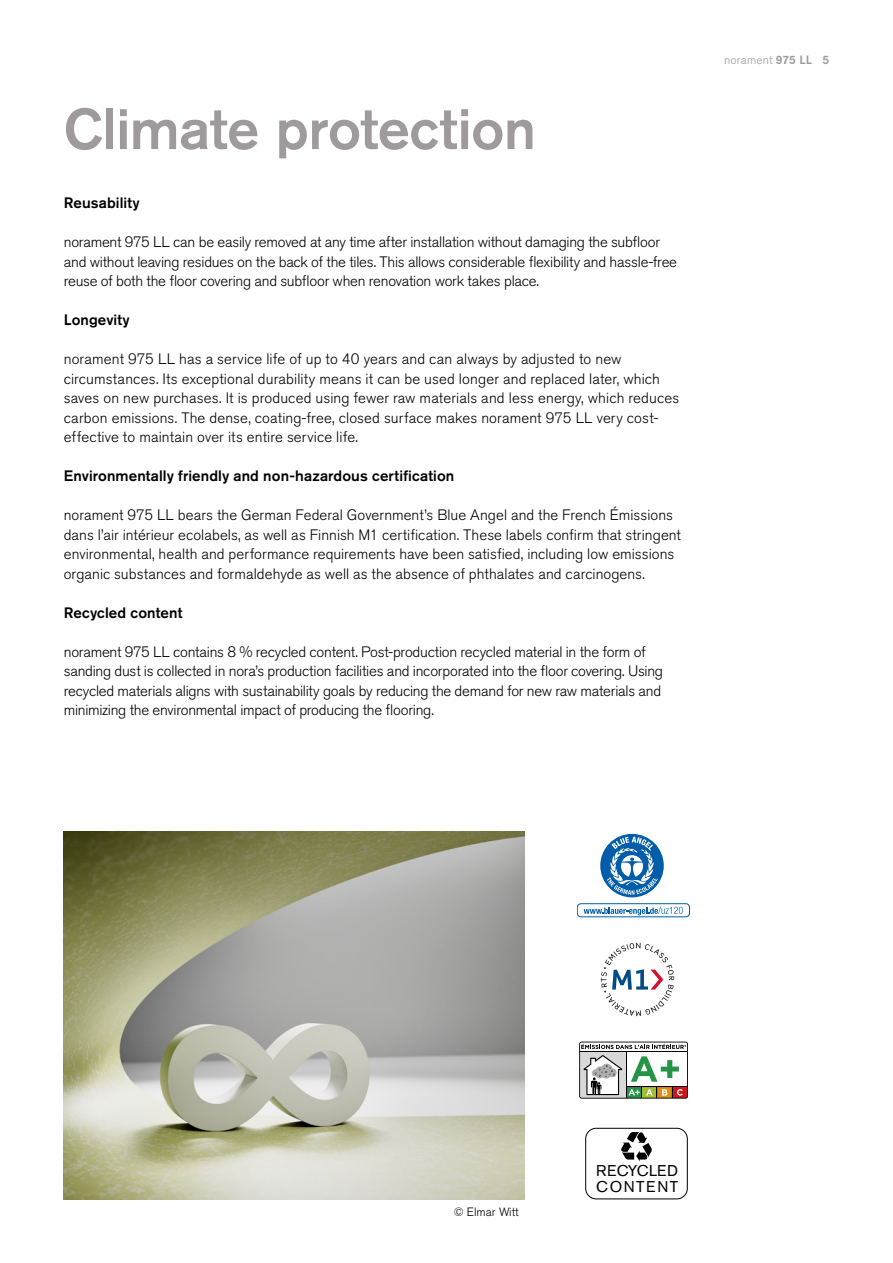
<style>
.page{position:relative;width:893px;height:1263px;background:#fff}
.page>*{position:absolute;margin:0;border:0;box-sizing:border-box;transform-origin:0 0}
.t1{font:500 57px "Akzidenz Grotesk Pro";letter-spacing:-.01em;color:#9f9a9c}
.t2{font:15.45px/15.5px "Akzidenz Grotesk Pro";letter-spacing:.04em;color:#000}
.t3{font:300 15px/19.5px "Akzidenz Grotesk Pro";color:#000}
.t4{font:500 15px "Akzidenz Grotesk Pro";letter-spacing:.005em;color:#000}
.t5{font:300 12px "Akzidenz Grotesk Pro";letter-spacing:.015em;color:#9f9a9c}
.t6{font:300 12px "Akzidenz Grotesk Pro";color:#000}
.s1{font-weight:500}
</style>
<div class="page">
<div style="left:577px;top:903px;width:113px;height:14px;border:1px solid #005da9;border-radius:4px"></div>
<svg style="left:584px;top:906px;width:99px;height:9px"></svg>
<svg style="left:600px;top:834px;width:64px;height:63px"></svg>
<svg style="left:601px;top:943px;width:73px;height:73px"></svg>
<img style="left:64px;top:832px;width:460px;height:367px">
<div style="left:585px;top:1128px;width:103px;height:71px;border:1px solid #000;border-radius:11px"></div>
<svg style="left:621px;top:1132px;width:31px;height:29px"></svg>
<svg style="left:579px;top:1041px;width:109px;height:57px"></svg>
<h1 class="t1" style="left:64px;top:92px;width:474px">Climate protection</h1>
<p class="t4" style="left:64px;top:193px;width:77px">Reusability</p>
<p class="t3" style="left:64px;top:232px;width:615px">norament 975 LL can be easily removed at any time after installation without damaging the subfloor and without leaving residues on the back of the tiles. This allows considerable flexibility and hassle-free reuse of both the floor covering and subfloor when renovation work takes place.</p>
<p class="t4" style="left:64px;top:310px;width:68px">Longevity</p>
<p class="t3" style="left:64px;top:349px;width:617px">norament 975 LL has a service life of up to 40 years and can always by adjusted to new circumstances. Its exceptional durability means it can be used longer and replaced later, which saves on new purchases. It is produced using fewer raw materials and less energy, which reduces carbon emissions. The dense, coating-free, closed surface makes norament 975 LL very cost&shy;effective to maintain over its entire service life.</p>
<p class="t4" style="left:64px;top:466px;width:392px">Environmentally friendly and non-hazardous certification</p>
<p class="t3" style="left:64px;top:505px;width:619px">norament 975 LL bears the German Federal Government’s Blue Angel and the French Émissions dans l’air intérieur ecolabels, as well as Finnish M1 certification. These labels confirm that stringent environmental, health and performance requirements have been satisfied, including low emissions organic substances and formaldehyde as well as the absence of phthalates and carcinogens.</p>
<p class="t4" style="left:64px;top:603px;width:120px">Recycled content</p>
<p class="t3" style="left:64px;top:641px;width:601px">norament 975 LL contains 8 % recycled content. Post-production recycled material in the form of sanding dust is collected in nora’s production facilities and incorporated into the floor covering. Using recycled materials aligns with sustainability goals by reducing the demand for new raw materials and minimizing the environmental impact of producing the flooring.</p>
<p class="t5" style="left:724px;top:52px;width:107px">norament <span class="s1">975 LL 5</span></p>
<p class="t6" style="left:454px;top:1204px;width:67px">© Elmar Witt</p>
<p class="t2" style="left:596px;top:1163px;width:84px">RECYCLED<br>CONTENT</p>
</div>
